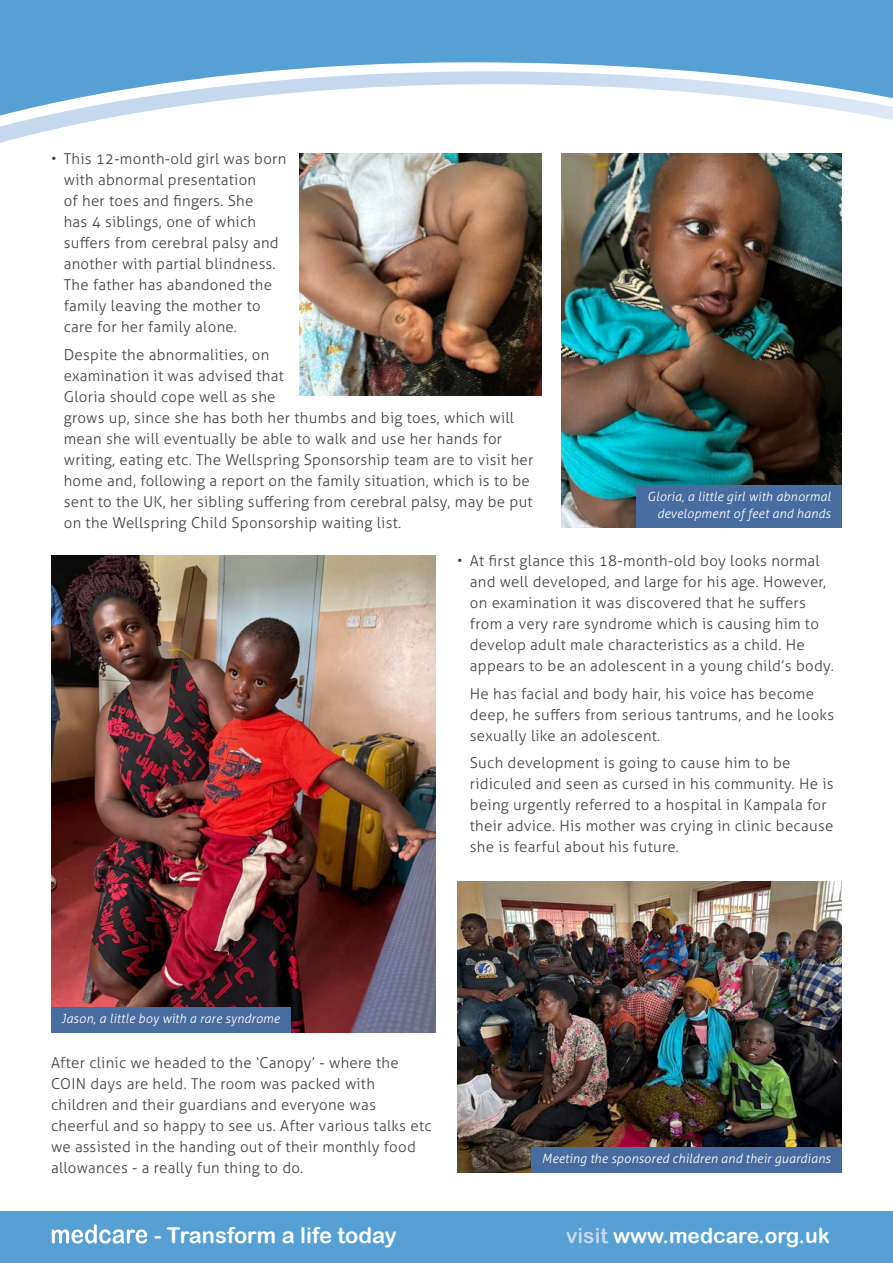
<style>
.page{position:relative;width:893px;height:1263px;background:#fff}
.page>*{position:absolute;margin:0;border:0;box-sizing:border-box;transform-origin:0 0}
.t1{font:21.9px "Arial Rounded MT Bold";color:#fff}
.t2{font:21px "Arial Rounded MT Bold";color:#fff}
.t3{font:300 15px/21px "Aller";letter-spacing:.02em;color:#414042}
.t4{font:italic 300 12.75px/16.5px "Aller";letter-spacing:.01em;color:#fff;text-align:right}
.s1{color:#c5d8ee}
</style>
<div class="page">
<div style="left:0;top:1212px;width:893px;height:51px;background:#56a0d3"></div>
<svg style="left:52px;top:1224px;width:95px;height:19px"></svg>
<div style="left:0;top:0;width:893px;height:29px;background:#56a0d3"></div>
<div style="left:0;top:29px;width:893px;height:42px;background:#56a0d3"></div>
<svg style="left:0;top:71px;width:893px;height:72px"></svg>
<img style="left:299px;top:153px;width:243px;height:242px">
<img style="left:51px;top:555px;width:385px;height:477px">
<div style="left:51px;top:1007px;width:240px;height:25px;background:#466ca0"></div>
<img style="left:457px;top:882px;width:385px;height:291px">
<div style="left:531px;top:1147px;width:311px;height:26px;background:#466ca0"></div>
<img style="left:561px;top:153px;width:281px;height:375px">
<div style="left:636px;top:485px;width:206px;height:43px;background:#466ca0"></div>
<p class="t3" style="left:64px;top:148px;width:224px;text-indent:-13px">• This 12-month-old girl was born with abnormal presentation<br>of her toes and fingers. She<br>has 4 siblings, one of which suffers from cerebral palsy and another with partial blindness.<br>The father has abandoned the family leaving the mother to care for her family alone.</p>
<p class="t3" style="left:64px;top:344px;width:471px">Despite the abnormalities, on<br>examination it was advised that<br>Gloria should cope well as she<br>grows up, since she has both her thumbs and big toes, which will mean she will eventually be able to walk and use her hands for writing, eating etc. The Wellspring Sponsorship team are to visit her home and, following a report on the family situation, which is to be sent to the UK, her sibling suffering from cerebral palsy, may be put on the Wellspring Child Sponsorship waiting list.</p>
<p class="t3" style="left:470px;top:550px;width:365px;text-indent:-13px">• At first glance this 18-month-old boy looks normal and well developed, and large for his age. However, on examination it was discovered that he suffers from a very rare syndrome which is causing him to develop adult male characteristics as a child. He appears to be an adolescent in a young child’s body.</p>
<p class="t3" style="left:470px;top:683px;width:366px">He has facial and body hair, his voice has become deep, he suffers from serious tantrums, and he looks sexually like an adolescent.</p>
<p class="t3" style="left:470px;top:752px;width:365px">Such development is going to cause him to be ridiculed and seen as cursed in his community. He is being urgently referred to a hospital in Kampala for their advice. His mother was crying in clinic because she is fearful about his future.</p>
<p class="t4" style="left:647px;top:489px;width:185px">Gloria, a little girl with abnormal development of feet and hands</p>
<p class="t4" style="left:61px;top:1010px;width:220px">Jason, a little boy with a rare syndrome</p>
<p class="t3" style="left:51px;top:1052px;width:382px">After clinic we headed to the ‘Canopy’ - where the COIN days are held. The room was packed with children and their guardians and everyone was cheerful and so happy to see us. After various talks etc we assisted in the handing out of their monthly food allowances - a really fun thing to do.</p>
<p class="t4" style="left:542px;top:1150px;width:290px">Meeting the sponsored children and their guardians</p>
<h1 class="t1" style="left:154px;top:1222px;width:244px">- Transform a life today</h1>
<h2 class="t2" style="left:566px;top:1223px;width:265px"><span class="s1">visit</span> www.medcare.org.uk</h2>
</div>
